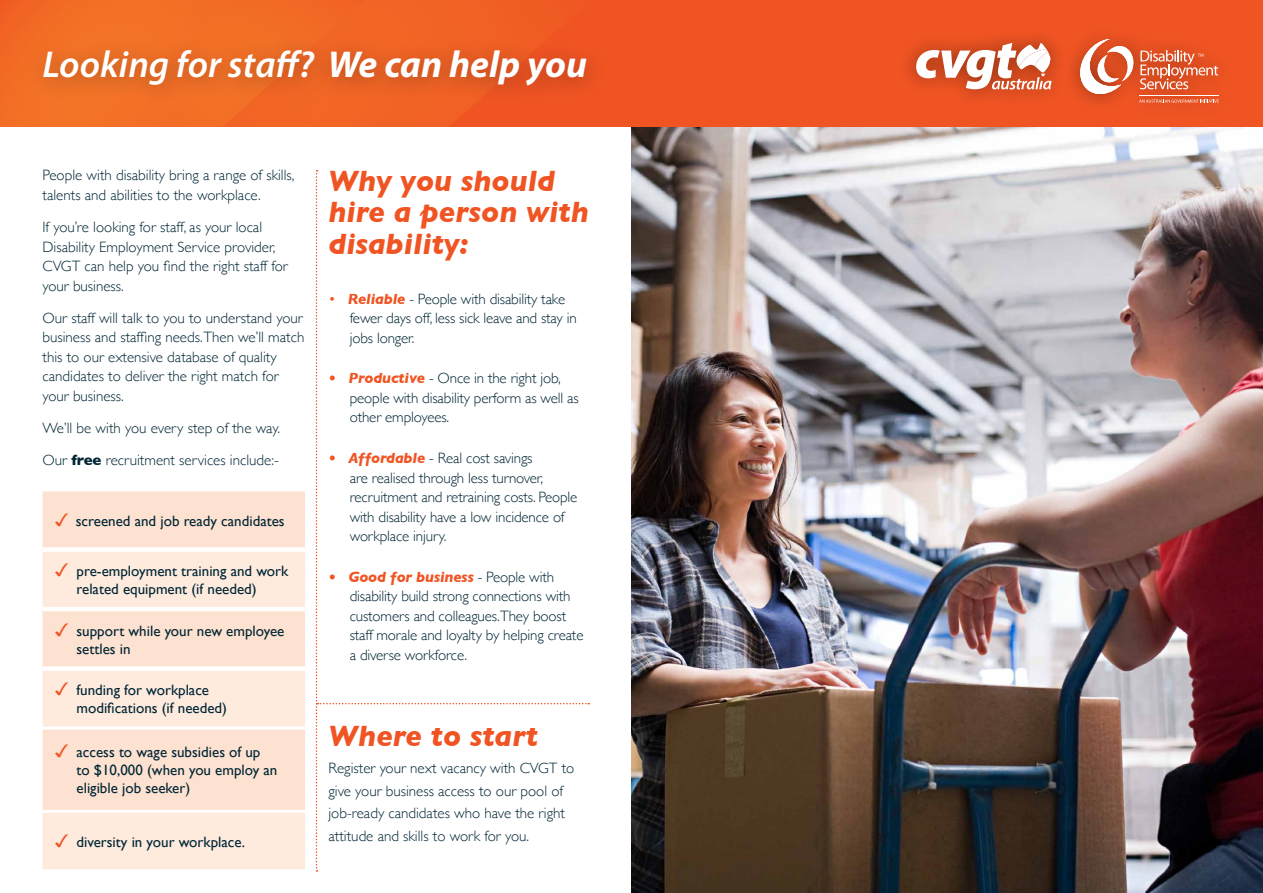
<style>
.page{position:relative;width:1263px;height:893px;background:#fff}
.page>*{position:absolute;margin:0;border:0;box-sizing:border-box;transform-origin:0 0}
.t1{font:italic 600 37.5px "Myriad Pro";color:#fff}
.t2{font:italic 700 30px/31.5px "Gill Sans";color:#f05423}
.t3{font:300 15px/19.5px "Gill Sans";color:#012635}
.t4{font:15px/18px "Gill Sans";color:#012635}
.s1{font-weight:700}
.s2{font-family:"Monotype Sorts";font-size:18px;color:#f05423}
.s3{color:#f05423}
.s4{font-weight:700;font-style:italic;color:#f05423}
</style>
<div class="page">
<div style="left:0;top:0;width:1263px;height:149px;background:#f05423"></div>
<svg style="left:435px;top:0;width:226px;height:128px"></svg>
<svg style="left:0;top:0;width:435px;height:128px"></svg>
<div style="left:0;top:128px;width:1263px;height:765px;background:#fff"></div>
<img style="left:631px;top:128px;width:632px;height:765px">
<div style="left:899px;top:23px;width:335px;height:97px;background:#000;opacity:.4"></div>
<svg style="left:916px;top:43px;width:135px;height:46px;background:#e59c86"></svg>
<svg style="left:1080px;top:39px;width:139px;height:64px"></svg>
<div style="left:26px;top:33px;width:581px;height:75px;background:#101010;opacity:.3"></div>
<svg style="left:316px;top:170px;width:273px;height:702px"></svg>
<div style="left:43px;top:491px;width:262px;height:56px;background:#fee2d1"></div>
<svg style="left:43px;top:552px;width:262px;height:317px;background:#fee7d8"></svg>
<hr style="left:43px;top:607px;width:262px;height:4px;background:#fff">
<div style="left:43px;top:666px;width:262px;height:5px;background:#fff"></div>
<hr style="left:43px;top:727px;width:262px;height:3px;background:#fff">
<hr style="left:43px;top:810px;width:262px;height:3px;background:#fff">
<h1 class="t1" style="left:43px;top:41px;width:546px">Looking for staff? <span class="s1">We can help you</span></h1>
<p class="t3" style="left:43px;top:165px;width:254px">People with disability bring a range of skills, talents and abilities to the workplace.</p>
<p class="t3" style="left:43px;top:217px;width:247px">If you’re looking for staff, as your local Disability Employment Service provider, CVGT can help you find the right staff for your business.</p>
<p class="t3" style="left:43px;top:308px;width:263px">Our staff will talk to you to understand your business and staffing needs.Then we’ll match this to our extensive database of quality candidates to deliver the right match for your business.</p>
<p class="t3" style="left:43px;top:411px;width:239px;line-height:32.2px">We’ll be with you every step of the way.<br>Our <span class="s1">free</span> recruitment services include:-</p>
<p class="t4" style="left:55px;top:511px;width:231px"><span class="s2">3</span> screened and job ready candidates</p>
<p class="t4" style="left:77px;top:562px;width:213px;text-indent:-21px"><span class="s2">3</span> pre-employment training and work related equipment (if needed)</p>
<p class="t4" style="left:77px;top:621px;width:209px;text-indent:-21px"><span class="s2">3</span> support while your new employee settles in</p>
<p class="t4" style="left:77px;top:681px;width:152px;text-indent:-21px"><span class="s2">3</span> funding for workplace modifications (if needed)</p>
<p class="t4" style="left:77px;top:743px;width:202px;text-indent:-21px"><span class="s2">3</span> access to wage subsidies of up to $10,000 (when you employ an eligible job seeker)</p>
<p class="t4" style="left:55px;top:833px;width:191px"><span class="s2">3</span> diversity in your workplace.</p>
<h2 class="t2" style="left:328px;top:165px;width:262px">Why you should hire a person with disability:</h2>
<p class="t3" style="left:350px;top:288px;width:229px;text-indent:-21px"><span class="s3">•</span> <span class="s4">Reliable</span> - People with disability take fewer days off, less sick leave and stay in jobs longer.</p>
<p class="t3" style="left:350px;top:368px;width:231px;text-indent:-21px"><span class="s4">• Productive</span> - Once in the right job, people with disability perform as well as other employees.</p>
<p class="t3" style="left:350px;top:448px;width:229px;text-indent:-21px"><span class="s4">• Affordable</span> - Real cost savings<br>are realised through less turnover, recruitment and retraining costs. People with disability have a low incidence of workplace injury.</p>
<p class="t3" style="left:350px;top:567px;width:235px;text-indent:-21px"><span class="s4">• Good for business</span> - People with disability build strong connections with customers and colleagues.They boost staff morale and loyalty by helping create a diverse workforce.</p>
<h2 class="t2" style="left:328px;top:720px;width:211px">Where to start</h2>
<p class="t3" style="left:328px;top:756px;width:247px;line-height:22.5px">Register your next vacancy with CVGT to give your business access to our pool of job-ready candidates who have the right attitude and skills to work for you.</p>
</div>
